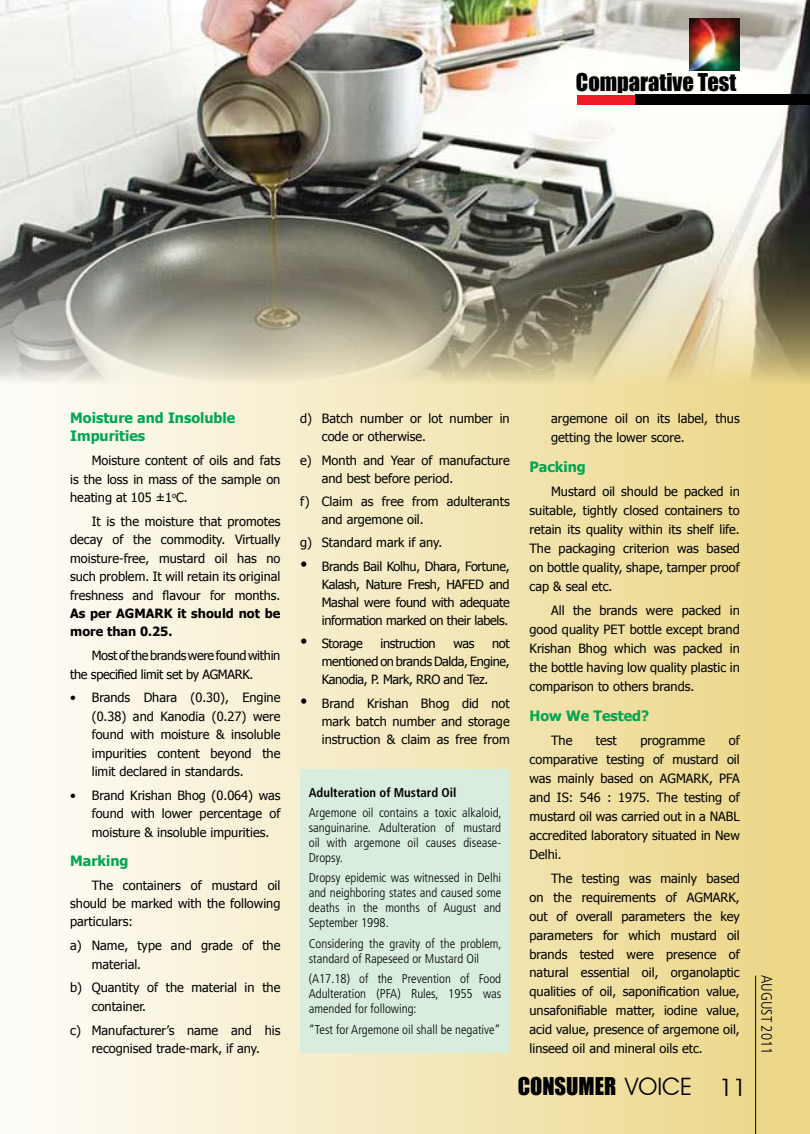
<style>
.page{position:relative;width:810px;height:1134px;background:#fff}
.page>*{position:absolute;margin:0;border:0;box-sizing:border-box;transform-origin:0 0}
.t1{font:22.5px "Impact";color:#000}
.t2{font:300 condensed 15px "Frutiger";color:#000}
.t3{font:700 14.25px/18.5px "Tahoma";color:#00a652}
.t4{font:12.75px/18.9px "Tahoma";color:#000;text-align:justify}
.t5{font:300 condensed 12.75px/15px "Frutiger";color:#000;text-align:justify}
.t6{font:12.75px/18.5px "Tahoma";letter-spacing:-.025em;color:#000}
.t7{font:700 12.75px/18.5px "Tahoma";color:#000}
.t8{font:700 condensed 12.75px "Frutiger";color:#000}
.t9{font:12.75px "Tahoma";letter-spacing:-.03em;color:#000}
.s1{font-family:"Times New Roman";font-size:21px}
.s2{font-family:"Avant Garde IT Cby BT";font-size:24px}
</style>
<div class="page">
<div style="left:0;top:0;width:810px;height:1134px;background:linear-gradient(to right,#fefdfa,#ebd685)"></div>
<img style="left:0;top:0;width:810px;height:392px">
<div style="left:301px;top:770px;width:208px;height:283px;background:#d8eddd"></div>
<div style="left:577px;top:95px;width:66px;height:10px;background:#ed1c24"></div>
<div style="left:635px;top:95px;width:175px;height:10px;background:#000"></div>
<hr style="left:755px;top:976px;width:1px;height:158px;background:#000">
<img style="left:689px;top:18px;width:51px;height:52px">
<h1 class="t1" style="left:576px;top:65px;width:162px">Comparative Test</h1>
<p class="t3" style="left:70px;top:408px;width:167px">Moisture and Insoluble<br>Impurities</p>
<p class="t4" style="left:70px;top:451px;width:212px;line-height:18.5px;text-indent:22px">Moisture content of oils and fats is the loss in mass of the sample on heating at 105 ±1<sup>o</sup>C.</p>
<p class="t4" style="left:70px;top:511px;width:212px;line-height:18.5px;text-indent:22px">It is the moisture that promotes decay of the commodity. Virtually moisture-free, mustard oil has no such problem. It will retain its original freshness and flavour for months.</p>
<p class="t7" style="left:70px;top:603px;width:212px">As per AGMARK it should not be more than 0.25.</p>
<p class="t6" style="left:70px;top:646px;width:212px;text-indent:22px">Most of the brands were found within the specified limit set by AGMARK.</p>
<p class="t4" style="left:92px;top:688px;width:190px;line-height:18.5px;text-indent:-22px">• Brands Dhara (0.30), Engine (0.38) and Kanodia (0.27) were found with moisture &amp; insoluble impurities content beyond the limit declared in standards.</p>
<p class="t4" style="left:92px;top:785px;width:190px;line-height:18.5px;text-indent:-22px">• Brand Krishan Bhog (0.064) was found with lower percentage of moisture &amp; insoluble impurities.</p>
<p class="t3" style="left:70px;top:850px;width:60px">Marking</p>
<p class="t4" style="left:70px;top:875px;width:212px;line-height:18.5px;text-indent:22px">The containers of mustard oil should be marked with the following particulars:</p>
<p class="t4" style="left:92px;top:936px;width:190px;line-height:18.5px;text-indent:-22px">a) Name, type and grade of the material.</p>
<p class="t4" style="left:92px;top:978px;width:190px;line-height:18.5px;text-indent:-22px">b) Quantity of the material in the container.</p>
<p class="t4" style="left:70px;top:1020px;width:212px;line-height:18.5px;text-align:center">c) Manufacturer’s name and his recognised trade-mark, if any.</p>
<p class="t4" style="left:322px;top:409px;width:189px;line-height:18px;text-indent:-22px">d) Batch number or lot number in code or otherwise.</p>
<p class="t4" style="left:322px;top:450px;width:189px;line-height:18px;text-indent:-22px">e) Month and Year of manufacture and best before period.</p>
<p class="t4" style="left:322px;top:492px;width:189px;line-height:18px;text-indent:-22px">f) Claim as free from adulterants and argemone oil.</p>
<p class="t4" style="left:300px;top:533px;width:144px">g) Standard mark if any.</p>
<p class="t4" style="left:322px;top:556px;width:189px;line-height:18px;text-indent:-22px"><span class="s1">•</span> Brands Bail Kolhu, Dhara, Fortune, Kalash, Nature Fresh, HAFED and Mashal were found with adequate information marked on their labels.</p>
<p class="t9" style="left:300px;top:635px;width:64px"><span class="s1">•</span> Storage</p>
<p class="t9" style="left:381px;top:635px;width:57px">instruction</p>
<p class="t4" style="left:453px;top:633px;width:23px">was</p>
<p class="t4" style="left:322px;top:634px;width:189px;line-height:18px;text-indent:170px">not mentioned on brands Dalda, Engine, Kanodia, P. Mark, RRO and Tez.</p>
<p class="t4" style="left:322px;top:693px;width:189px;line-height:18px;text-indent:-22px"><span class="s1">•</span> Brand Krishan Bhog did not mark batch number and storage instruction &amp; claim as free from</p>
<p class="t8" style="left:309px;top:785px;width:149px">Adulteration of Mustard Oil</p>
<p class="t5" style="left:309px;top:805px;width:194px">Argemone oil contains a toxic alkaloid, sanguinarine. Adulteration of mustard oil with argemone oil causes disease-Dropsy.</p>
<p class="t5" style="left:309px;top:871px;width:194px">Dropsy epidemic was witnessed in Delhi and neighboring states and caused some deaths in the months of August and September 1998.</p>
<p class="t5" style="left:309px;top:936px;width:194px">Considering the gravity of the problem, standard of Rapeseed or Mustard Oil</p>
<p class="t5" style="left:309px;top:972px;width:194px">(A17.18) of the Prevention of Food Adulteration (PFA) Rules, 1955 was amended for following:</p>
<p class="t5" style="left:309px;top:1022px;width:193px">“Test for Argemone oil shall be negative”</p>
<p class="t4" style="left:551px;top:409px;width:190px">argemone oil on its label, thus getting the lower score.</p>
<p class="t3" style="left:530px;top:457px;width:58px">Packing</p>
<p class="t4" style="left:530px;top:482px;width:212px;text-indent:22px">Mustard oil should be packed in suitable, tightly closed containers to retain its quality within its shelf life.<br>The packaging criterion was based on bottle quality, shape, tamper proof cap &amp; seal etc.</p>
<p class="t4" style="left:530px;top:601px;width:212px;text-indent:22px">All the brands were packed in good quality PET bottle except brand Krishan Bhog which was packed in the bottle having low quality plastic in comparison to others brands.</p>
<p class="t3" style="left:530px;top:705px;width:121px">How We Tested?</p>
<p class="t4" style="left:551px;top:730px;width:23px">The</p>
<p class="t4" style="left:596px;top:730px;width:22px">test</p>
<p class="t4" style="left:640px;top:730px;width:66px">programme</p>
<p class="t4" style="left:530px;top:730px;width:212px;text-indent:199px">of comparative testing of mustard oil was mainly based on AGMARK, PFA and IS: 546 : 1975. The testing of mustard oil was carried out in a NABL accredited laboratory situated in New Delhi.</p>
<p class="t4" style="left:530px;top:868px;width:212px;text-indent:22px">The testing was mainly based on the requirements of AGMARK, out of overall parameters the key parameters for which mustard oil brands tested were presence of natural essential oil, organolaptic qualities of oil, saponification value, unsafonifiable matter, iodine value, acid value, presence of argemone oil, linseed oil and mineral oils etc.</p>
<h1 class="t1" style="left:518px;top:1069px;width:231px">Consumer <span class="s2">VOICE 11</span></h1>
<p class="t2" style="left:775px;top:975px;width:81px;rotate:90deg">August 2011</p>
</div>
